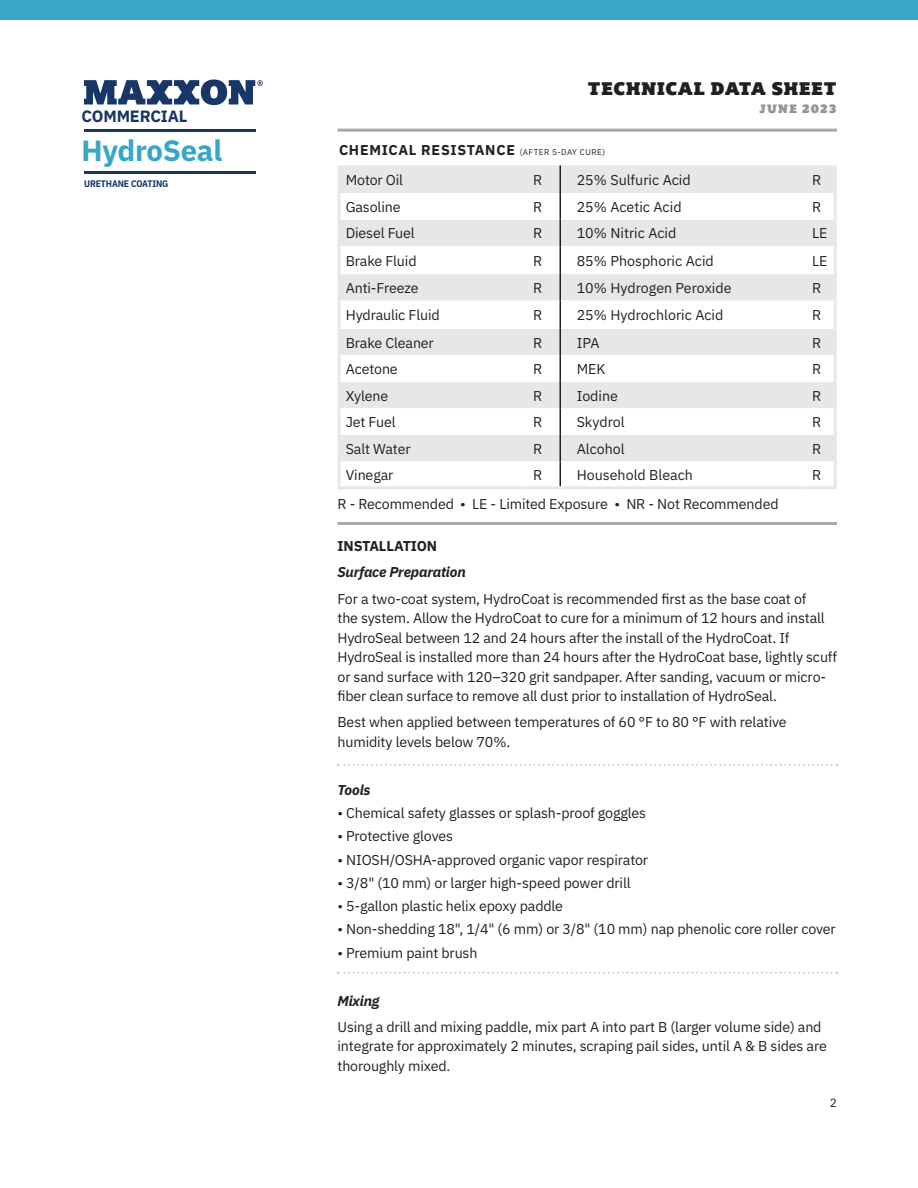
<style>
.page{position:relative;width:918px;height:1188px;background:#fff}
.page>*{position:absolute;margin:0;border:0;box-sizing:border-box;transform-origin:0 0}
.t1{font:700 29.25px "IBM Plex Sans";letter-spacing:-.01em;color:#38a6c6}
.t2{font:18px "Plume Ad";letter-spacing:.045em;color:#231f20}
.t3{font:700 16.35px "IBM Plex Sans";letter-spacing:-.01em;color:#183666}
.Body_Bulleted_Text{font:14.25px/19.5px "IBM Plex Sans";letter-spacing:-.01em;color:#231f20}
.Body_Text_Table__9_5{font:14.25px "IBM Plex Sans";letter-spacing:-.01em;color:#231f20}
.Body_All_Caps_Bold_T{font:700 14.25px "IBM Plex Sans";letter-spacing:.05em;color:#231f20}
.Body_Bulleted_Text-2{font:italic 700 14.25px "IBM Plex Sans";letter-spacing:-.01em;color:#231f20}
.Body_Bulleted_Text-3{font:700 14.25px "IBM Plex Sans";letter-spacing:-.01em;color:#231f20}
.t4{font:12px "Plume Ad";letter-spacing:.095em;color:#939598}
.t5{font:12px "IBM Plex Sans";color:#231f20}
.t6{font:700 9.45px "IBM Plex Sans Cond";letter-spacing:-.01em;color:#183666}
.s1{font-weight:400;font-size:8.25px}
</style>
<div class="page">
<hr style="left:338px;top:129px;width:499px;height:3px;background:#a8a9ad">
<hr style="left:84px;top:171px;width:171px;height:3px;background:#183666">
<svg style="left:338px;top:764px;width:499px;height:2px"></svg>
<svg style="left:338px;top:972px;width:499px;height:2px"></svg>
<hr style="left:338px;top:522px;width:499px;height:3px;background:#a8a9ad">
<div style="left:340px;top:165px;width:494px;height:28px;background:#e6e7e9"></div>
<svg style="left:340px;top:193px;width:494px;height:293px"></svg>
<hr style="left:338px;top:165px;width:2px;height:28px;background:#e6e7e9">
<hr style="left:834px;top:165px;width:3px;height:28px;background:#e6e7e9">
<hr style="left:338px;top:193px;width:2px;height:27px;background:#e6e7e9">
<hr style="left:834px;top:193px;width:3px;height:27px;background:#e6e7e9">
<hr style="left:338px;top:220px;width:2px;height:26px;background:#e6e7e9">
<hr style="left:834px;top:220px;width:3px;height:26px;background:#e6e7e9">
<hr style="left:338px;top:246px;width:2px;height:28px;background:#e6e7e9">
<hr style="left:834px;top:246px;width:3px;height:28px;background:#e6e7e9">
<hr style="left:338px;top:274px;width:2px;height:27px;background:#e6e7e9">
<hr style="left:834px;top:274px;width:3px;height:27px;background:#e6e7e9">
<hr style="left:338px;top:301px;width:2px;height:28px;background:#e6e7e9">
<hr style="left:834px;top:301px;width:3px;height:28px;background:#e6e7e9">
<hr style="left:338px;top:329px;width:2px;height:26px;background:#e6e7e9">
<hr style="left:834px;top:329px;width:3px;height:26px;background:#e6e7e9">
<hr style="left:338px;top:355px;width:2px;height:27px;background:#e6e7e9">
<hr style="left:834px;top:355px;width:3px;height:27px;background:#e6e7e9">
<hr style="left:338px;top:382px;width:2px;height:26px;background:#e6e7e9">
<hr style="left:834px;top:382px;width:3px;height:26px;background:#e6e7e9">
<hr style="left:338px;top:408px;width:2px;height:27px;background:#e6e7e9">
<hr style="left:834px;top:408px;width:3px;height:27px;background:#e6e7e9">
<hr style="left:338px;top:435px;width:2px;height:26px;background:#e6e7e9">
<hr style="left:834px;top:435px;width:3px;height:26px;background:#e6e7e9">
<hr style="left:338px;top:461px;width:2px;height:25px;background:#e6e7e9">
<hr style="left:834px;top:461px;width:3px;height:25px;background:#e6e7e9">
<hr style="left:338px;top:486px;width:188px;height:3px;background:#e6e7e9">
<hr style="left:526px;top:486px;width:34px;height:3px;background:#e6e7e9">
<svg style="left:560px;top:165px;width:10px;height:324px"></svg>
<hr style="left:570px;top:486px;width:235px;height:3px;background:#e6e7e9">
<hr style="left:805px;top:486px;width:32px;height:3px;background:#e6e7e9">
<div style="left:0;top:0;width:918px;height:20px;background:#38a6c6"></div>
<hr style="left:84px;top:129px;width:171px;height:2px;background:#183666">
<svg style="left:84px;top:80px;width:179px;height:25px"></svg>
<p class="t3" style="left:82px;top:104px;width:108px">COMMERCIAL</p>
<h1 class="t1" style="left:82px;top:127px;width:142px">HydroSeal</h1>
<p class="t6" style="left:84px;top:176px;width:86px">URETHANE COATING</p>
<p class="t2" style="left:588px;top:77px;width:250px">TECHNICAL DATA SHEET</p>
<p class="t4" style="left:760px;top:101px;width:78px">JUNE 2023</p>
<p class="Body_All_Caps_Bold_T" style="left:339px;top:138px;width:268px">CHEMICAL RESISTANCE <span class="s1">(AFTER 5-DAY CURE)</span></p>
<p class="Body_Text_Table__9_5" style="left:346px;top:169px;width:59px">Motor Oil</p>
<p class="Body_Bulleted_Text" style="left:533px;top:169px;width:11px">R</p>
<p class="Body_Bulleted_Text" style="left:577px;top:169px;width:116px">25% Sulfuric Acid</p>
<p class="Body_Bulleted_Text" style="left:812px;top:169px;width:11px">R</p>
<p class="Body_Text_Table__9_5" style="left:346px;top:196px;width:56px">Gasoline</p>
<p class="Body_Bulleted_Text" style="left:533px;top:196px;width:11px">R</p>
<p class="Body_Bulleted_Text" style="left:577px;top:196px;width:106px">25% Acetic Acid</p>
<p class="Body_Bulleted_Text" style="left:812px;top:196px;width:11px">R</p>
<p class="Body_Text_Table__9_5" style="left:346px;top:222px;width:70px">Diesel Fuel</p>
<p class="Body_Bulleted_Text" style="left:533px;top:222px;width:11px">R</p>
<p class="Body_Bulleted_Text" style="left:577px;top:222px;width:101px">10% Nitric Acid</p>
<p class="Body_Bulleted_Text" style="left:812px;top:222px;width:17px">LE</p>
<p class="Body_Text_Table__9_5" style="left:346px;top:250px;width:72px">Brake Fluid</p>
<p class="Body_Bulleted_Text" style="left:533px;top:250px;width:11px">R</p>
<p class="Body_Bulleted_Text" style="left:577px;top:250px;width:139px">85% Phosphoric Acid</p>
<p class="Body_Bulleted_Text" style="left:812px;top:250px;width:17px">LE</p>
<p class="Body_Text_Table__9_5" style="left:346px;top:277px;width:74px">Anti-Freeze</p>
<p class="Body_Bulleted_Text" style="left:533px;top:277px;width:11px">R</p>
<p class="Body_Bulleted_Text" style="left:577px;top:277px;width:156px">10% Hydrogen Peroxide</p>
<p class="Body_Bulleted_Text" style="left:812px;top:277px;width:11px">R</p>
<p class="Body_Text_Table__9_5" style="left:346px;top:304px;width:95px">Hydraulic Fluid</p>
<p class="Body_Bulleted_Text" style="left:533px;top:304px;width:11px">R</p>
<p class="Body_Bulleted_Text" style="left:577px;top:304px;width:148px">25% Hydrochloric Acid</p>
<p class="Body_Bulleted_Text" style="left:812px;top:304px;width:11px">R</p>
<p class="Body_Text_Table__9_5" style="left:346px;top:332px;width:90px">Brake Cleaner</p>
<p class="Body_Bulleted_Text" style="left:533px;top:332px;width:11px">R</p>
<p class="Body_Bulleted_Text" style="left:577px;top:332px;width:24px">IPA</p>
<p class="Body_Bulleted_Text" style="left:812px;top:332px;width:11px">R</p>
<p class="Body_Text_Table__9_5" style="left:346px;top:358px;width:54px">Acetone</p>
<p class="Body_Bulleted_Text" style="left:533px;top:358px;width:11px">R</p>
<p class="Body_Bulleted_Text" style="left:577px;top:358px;width:30px">MEK</p>
<p class="Body_Bulleted_Text" style="left:812px;top:358px;width:11px">R</p>
<p class="Body_Text_Table__9_5" style="left:346px;top:385px;width:44px">Xylene</p>
<p class="Body_Bulleted_Text" style="left:533px;top:385px;width:11px">R</p>
<p class="Body_Bulleted_Text" style="left:577px;top:385px;width:43px">Iodine</p>
<p class="Body_Bulleted_Text" style="left:812px;top:385px;width:11px">R</p>
<p class="Body_Text_Table__9_5" style="left:346px;top:411px;width:51px">Jet Fuel</p>
<p class="Body_Bulleted_Text" style="left:533px;top:411px;width:11px">R</p>
<p class="Body_Bulleted_Text" style="left:577px;top:411px;width:50px">Skydrol</p>
<p class="Body_Bulleted_Text" style="left:812px;top:411px;width:11px">R</p>
<p class="Body_Text_Table__9_5" style="left:346px;top:438px;width:66px">Salt Water</p>
<p class="Body_Bulleted_Text" style="left:533px;top:438px;width:11px">R</p>
<p class="Body_Bulleted_Text" style="left:577px;top:438px;width:50px">Alcohol</p>
<p class="Body_Bulleted_Text" style="left:812px;top:438px;width:11px">R</p>
<p class="Body_Text_Table__9_5" style="left:346px;top:464px;width:49px">Vinegar</p>
<p class="Body_Bulleted_Text" style="left:533px;top:464px;width:11px">R</p>
<p class="Body_Bulleted_Text" style="left:577px;top:464px;width:118px">Household Bleach</p>
<p class="Body_Bulleted_Text" style="left:812px;top:464px;width:11px">R</p>
<p class="Body_Bulleted_Text" style="left:338px;top:493px;width:443px">R - Recommended • LE - Limited Exposure • NR - Not Recommended</p>
<p class="Body_Bulleted_Text-3" style="left:338px;top:535px;width:101px">INSTALLATION</p>
<p class="Body_Bulleted_Text-2" style="left:338px;top:561px;width:130px">Surface Preparation</p>
<p class="Body_Bulleted_Text" style="left:338px;top:588px;width:501px">For a two-coat system, HydroCoat is recommended first as the base coat of<br>the system. Allow the HydroCoat to cure for a minimum of 12 hours and install HydroSeal between 12 and 24 hours after the install of the HydroCoat. If HydroSeal is installed more than 24 hours after the HydroCoat base, lightly scuff or sand surface with 120–320 grit sandpaper. After sanding, vacuum or micro&shy;fiber clean surface to remove all dust prior to installation of HydroSeal.</p>
<p class="Body_Bulleted_Text" style="left:338px;top:711px;width:451px">Best when applied between temperatures of 60 °F to 80 °F with relative humidity levels below 70%.</p>
<p class="Body_Bulleted_Text-2" style="left:338px;top:779px;width:35px">Tools</p>
<p class="Body_Bulleted_Text" style="left:338px;top:802px;width:310px">• Chemical safety glasses or splash-proof goggles</p>
<p class="Body_Bulleted_Text" style="left:338px;top:825px;width:117px">• Protective gloves</p>
<p class="Body_Bulleted_Text" style="left:338px;top:849px;width:312px">• NIOSH/OSHA-approved organic vapor respirator</p>
<p class="Body_Bulleted_Text" style="left:338px;top:872px;width:295px">• 3/8" (10 mm) or larger high-speed power drill</p>
<p class="Body_Bulleted_Text" style="left:338px;top:895px;width:227px">• 5-gallon plastic helix epoxy paddle</p>
<p class="Body_Bulleted_Text" style="left:338px;top:918px;width:500px">• Non-shedding 18", 1/4" (6 mm) or 3/8" (10 mm) nap phenolic core roller cover</p>
<p class="Body_Bulleted_Text" style="left:338px;top:942px;width:142px">• Premium paint brush</p>
<p class="Body_Bulleted_Text-2" style="left:338px;top:989px;width:44px">Mixing</p>
<p class="Body_Bulleted_Text" style="left:338px;top:1016px;width:491px">Using a drill and mixing paddle, mix part A into part B (larger volume side) and integrate for approximately 2 minutes, scraping pail sides, until A &amp; B sides are thoroughly mixed.</p>
<p class="t5" style="left:830px;top:1094px;width:9px">2</p>
</div>
